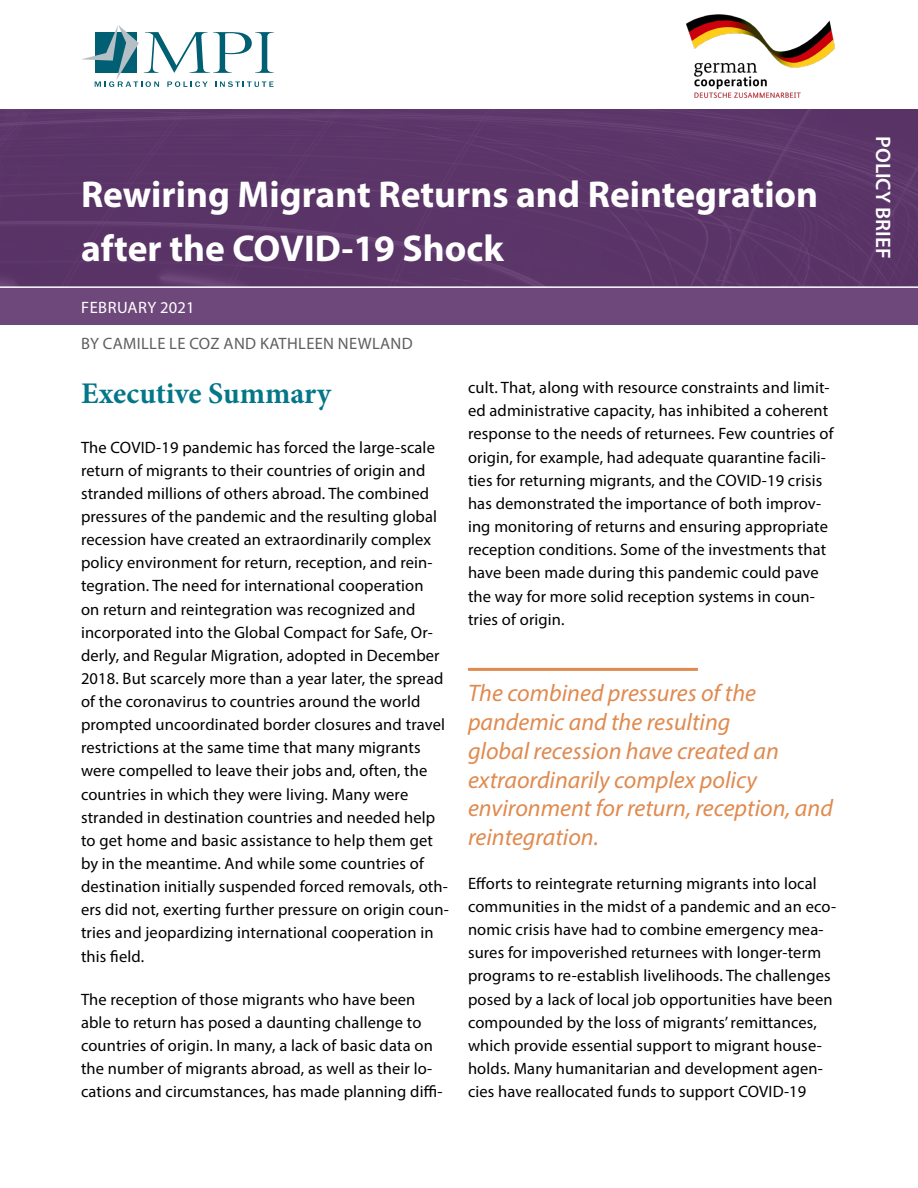
<style>
.page{position:relative;width:918px;height:1188px;background:#fff}
.page>*{position:absolute;margin:0;border:0;box-sizing:border-box;transform-origin:0 0}
.t1{font:700 37.5px/54px "Myriad Pro";color:#fff}
.t2{font:700 30px "Minion Pro";color:#037788}
.t3{font:italic 24px/29px "Myriad Pro";color:#e08a4f}
.t4{font:600 21px "Myriad Pro";color:#fff}
.t5{font:16.5px/23.1px "Myriad Pro";letter-spacing:.01em;color:#000}
.t6{font:16.5px "Myriad Pro";letter-spacing:.02em;color:#5f5f5f}
.t7{font:16.5px "Myriad Pro";letter-spacing:.025em;color:#fff}
</style>
<div class="page">
<hr style="left:468px;top:668px;width:230px;height:3px;background:#e08a4f">
<div style="left:0;top:109px;width:918px;height:216px;background:linear-gradient(to bottom,#573265,#664073)"></div>
<hr style="left:0;top:286px;width:918px;height:2px;background:#fff">
<svg style="left:81px;top:25px;width:193px;height:62px"></svg>
<img style="left:686px;top:14px;width:148px;height:83px">
<h1 class="t1" style="left:81px;top:167px;width:739px">Rewiring Migrant Returns and Reintegration after the COVID-19 Shock</h1>
<p class="t7" style="left:81px;top:297px;width:115px">FEBRUARY 2021</p>
<p class="t6" style="left:81px;top:333px;width:333px">BY CAMILLE LE COZ AND KATHLEEN NEWLAND</p>
<h2 class="t2" style="left:81px;top:372px;width:252px">Executive Summary</h2>
<p class="t5" style="left:81px;top:435px;width:369px">The COVID-19 pandemic has forced the large-scale return of migrants to their countries of origin and stranded millions of others abroad. The combined pressures of the pandemic and the resulting global recession have created an extraordinarily complex policy environment for return, reception, and rein&shy;tegration. The need for international cooperation<br>on return and reintegration was recognized and incorporated into the Global Compact for Safe, Or&shy;derly, and Regular Migration, adopted in December 2018. But scarcely more than a year later, the spread of the coronavirus to countries around the world prompted uncoordinated border closures and travel restrictions at the same time that many migrants were compelled to leave their jobs and, often, the countries in which they were living. Many were stranded in destination countries and needed help to get home and basic assistance to help them get by in the meantime. And while some countries of destination initially suspended forced removals, oth&shy;ers did not, exerting further pressure on origin coun&shy;tries and jeopardizing international cooperation in this field.</p>
<p class="t5" style="left:81px;top:988px;width:363px">The reception of those migrants who have been able to return has posed a daunting challenge to countries of origin. In many, a lack of basic data on the number of migrants abroad, as well as their lo&shy;cations and circumstances, has made planning diffi-</p>
<p class="t5" style="left:468px;top:376px;width:367px">cult. That, along with resource constraints and limit&shy;ed administrative capacity, has inhibited a coherent response to the needs of returnees. Few countries of origin, for example, had adequate quarantine facili&shy;ties for returning migrants, and the COVID-19 crisis has demonstrated the importance of both improv&shy;ing monitoring of returns and ensuring appropriate reception conditions. Some of the investments that have been made during this pandemic could pave the way for more solid reception systems in coun&shy;tries of origin.</p>
<h3 class="t3" style="left:468px;top:678px;width:366px">The combined pressures of the pandemic and the resulting<br>global recession have created an extraordinarily complex policy environment for return, reception, and reintegration.</h3>
<p class="t5" style="left:468px;top:871px;width:370px">Efforts to reintegrate returning migrants into local communities in the midst of a pandemic and an eco&shy;nomic crisis have had to combine emergency mea&shy;sures for impoverished returnees with longer-term programs to re-establish livelihoods. The challenges posed by a lack of local job opportunities have been compounded by the loss of migrants’ remittances, which provide essential support to migrant house&shy;holds. Many humanitarian and development agen&shy;cies have reallocated funds to support COVID-19</p>
<p class="t4" style="left:896px;top:136px;width:124px;rotate:90deg">POLICY BRIEF</p>
</div>
